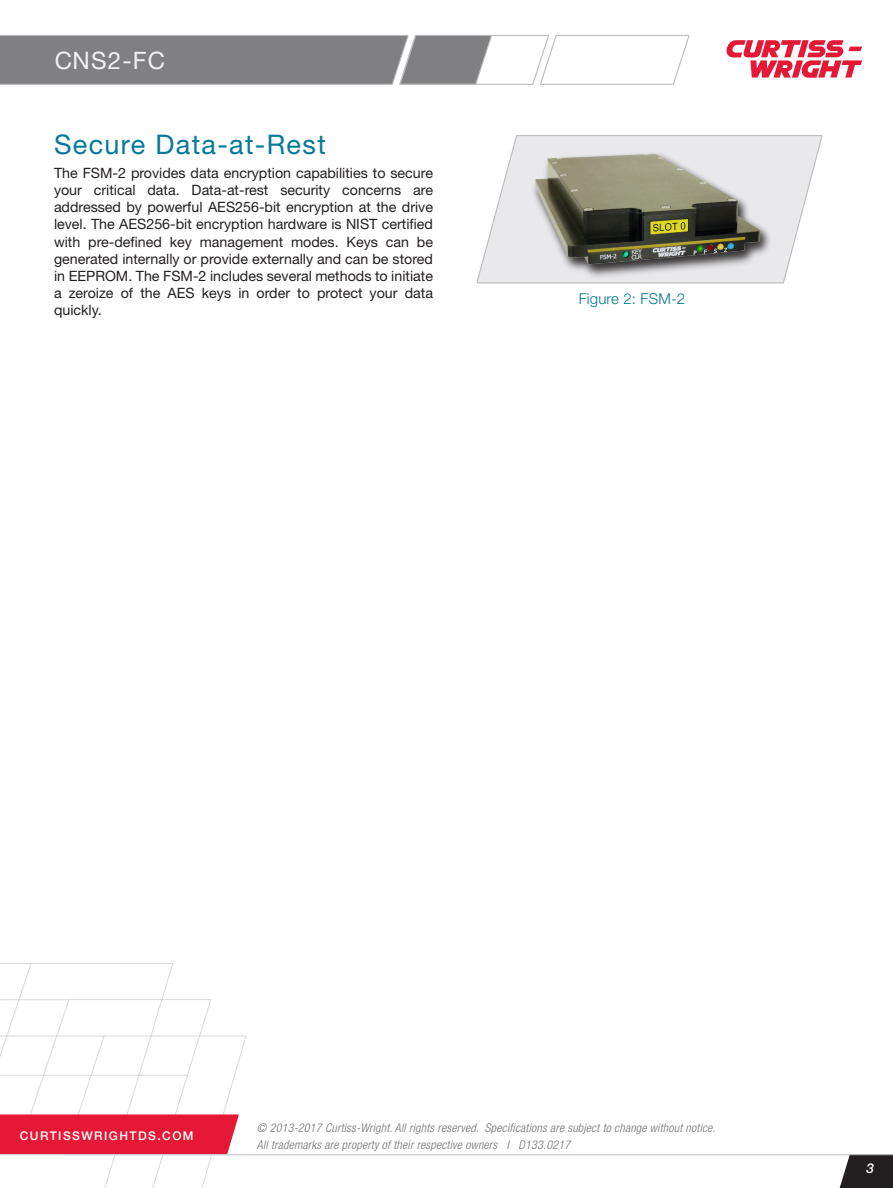
<style>
.page{position:relative;width:893px;height:1188px;background:#fff}
.page>*{position:absolute;margin:0;border:0;box-sizing:border-box;transform-origin:0 0}
.Section_Heading_-_Ti{font:27px "Helvetica Neue LT Std";letter-spacing:.05em;color:#057999}
.t1{font:24px "Helvetica Neue LT Std";letter-spacing:.05em;color:#fff}
.t2{font:300 15px "Helvetica Neue LT Std";letter-spacing:.01em;color:#057999}
.Body_Text_-_general{font:14.25px/17.1px "Helvetica Neue LT Std";color:#231f20;text-align:justify}
.t3{font:italic 500 13.5px "Helvetica Neue LT Std";color:#fff}
.t4{font:italic 300 condensed 12px/17.2px "Helvetica Neue LT Std";letter-spacing:.02em;color:#717074}
.t5{font:500 12px "Helvetica Neue LT Std";letter-spacing:.12em;color:#fff}
</style>
<div class="page">
<svg style="left:0;top:963px;width:836px;height:225px"></svg>
<div style="left:0;top:1114px;width:240px;height:40px;background:#e51836"></div>
<svg style="left:726px;top:40px;width:136px;height:38px"></svg>
<svg style="left:0;top:34px;width:690px;height:51px"></svg>
<svg style="left:836px;top:1155px;width:57px;height:33px;background:#454142"></svg>
<hr style="left:0;top:1154px;width:893px;height:1px;background:#c9cacc">
<svg style="left:476px;top:135px;width:347px;height:149px"></svg>
<div style="left:530px;top:152px;width:242px;height:128px;background:#231f20;opacity:.75"></div>
<img style="left:530px;top:148px;width:235px;height:123px">
<h2 class="t1" style="left:54px;top:46px;width:113px">CNS2-FC</h2>
<p class="Section_Heading_-_Ti" style="left:54px;top:129px;width:273px">Secure Data-at-Rest</p>
<p class="Body_Text_-_general" style="left:54px;top:164px;width:380px">The FSM-2 provides data encryption capabilities to secure your critical data. Data-at-rest security concerns are addressed by powerful AES256-bit encryption at the drive level. The AES256-bit encryption hardware is NIST certified with pre-defined key management modes. Keys can be generated internally or provide externally and can be stored in EEPROM. The FSM-2 includes several methods to initiate a zeroize of the AES keys in order to protect your data quickly.</p>
<p class="t2" style="left:579px;top:290px;width:108px">Figure 2: FSM-2</p>
<p class="t5" style="left:20px;top:1128px;width:175px">CURTISSWRIGHTDS.COM</p>
<p class="t4" style="left:257px;top:1119px;width:460px">© 2013-2017 Curtiss-Wright. All rights reserved. Specifications are subject to change without notice.<br>All trademarks are property of their respective owners I D133.0217</p>
<p class="t3" style="left:867px;top:1160px;width:9px">3</p>
</div>
